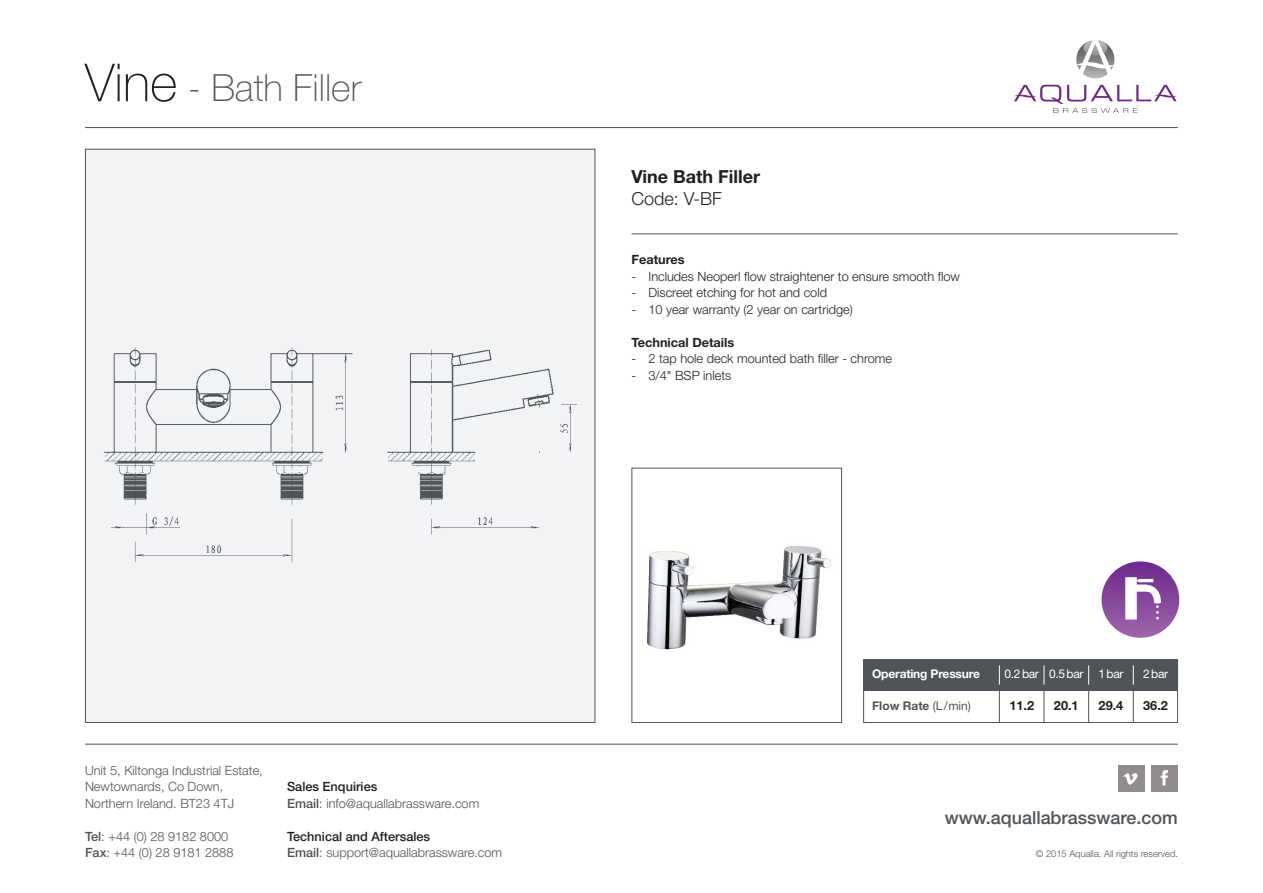
<style>
.page{position:relative;width:1263px;height:893px;background:#fff}
.page>*{position:absolute;margin:0;border:0;box-sizing:border-box;transform-origin:0 0}
.t1{font:100 37.5px "Helvetica Neue";color:#505358}
.t2{font:500 18px "Helvetica Neue";color:#505358}
.t3{font:700 18px "Helvetica Neue";color:#231f20}
.t4{font:300 18px "Helvetica Neue";color:#231f20}
.t5{font:300 12.75px/16.5px "Helvetica Neue";color:#505358}
.t6{font:300 12.75px "Helvetica Neue";color:#231f20}
.t7{font:700 12.75px "Helvetica Neue";color:#231f20}
.t8{font:12px "Helvetica Neue";letter-spacing:-.025em;color:#fff}
.t9{font:700 12px "Helvetica Neue";letter-spacing:-.015em;color:#fff}
.t10{font:700 12px "Helvetica Neue";color:#505358}
.t11{font:300 9.3px "Helvetica Neue";color:#505358}
.s1{font-size:52.5px;color:#231f20}
.s2{font-weight:500}
.s3{font-weight:500;color:#231f20}
.s4{font-weight:400}
</style>
<div class="page">
<hr style="left:85px;top:127px;width:1093px;height:1px;background:#505358">
<hr style="left:631px;top:233px;width:547px;height:1px;background:#505358">
<hr style="left:85px;top:744px;width:1093px;height:1px;background:#505358">
<svg style="left:1076px;top:41px;width:38px;height:37px"></svg>
<svg style="left:1014px;top:85px;width:163px;height:28px"></svg>
<svg style="left:1101px;top:561px;width:78px;height:77px;background:#894c9e"></svg>
<svg style="left:1125px;top:577px;width:36px;height:42px"></svg>
<div style="left:86px;top:150px;width:509px;height:572px;background:#f2f3f4"></div>
<img style="left:103px;top:347px;width:474px;height:216px">
<img style="left:647px;top:546px;width:185px;height:104px">
<div style="left:631px;top:468px;width:211px;height:255px;border:1px solid #505358"></div>
<div style="left:1151px;top:765px;width:27px;height:27px;background:#908c8f"></div>
<div style="left:1118px;top:765px;width:26px;height:27px;background:#908c8f"></div>
<img style="left:1123px;top:773px;width:15px;height:12px">
<img style="left:1160px;top:770px;width:8px;height:16px">
<div style="left:863px;top:659px;width:315px;height:64px;border:1px solid #505358"></div>
<div style="left:863px;top:659px;width:315px;height:32px;background:#505358"></div>
<hr style="left:999px;top:691px;width:1px;height:32px;background:#505358">
<hr style="left:1044px;top:691px;width:1px;height:32px;background:#505358">
<hr style="left:1088px;top:691px;width:1px;height:32px;background:#505358">
<hr style="left:1133px;top:691px;width:1px;height:32px;background:#505358">
<svg style="left:999px;top:665px;width:1px;height:20px"></svg>
<svg style="left:1044px;top:665px;width:1px;height:20px"></svg>
<svg style="left:1088px;top:665px;width:1px;height:20px"></svg>
<svg style="left:1133px;top:665px;width:1px;height:20px"></svg>
<h1 class="t1" style="left:85px;top:74px;width:278px"><span class="s1">Vine</span> - Bath Filler</h1>
<p class="t5" style="left:85px;top:763px;width:179px">Unit 5, Kiltonga Industrial Estate,<br>Newtownards, Co Down,<br>Northern Ireland. BT23 4TJ</p>
<p class="t5" style="left:85px;top:829px;width:150px"><span class="s2">Tel</span>: +44 (0) 28 9182 8000<br><span class="s2">Fax</span>: +44 (0) 28 9181 2888</p>
<p class="t5" style="left:287px;top:779px;width:194px"><span class="s3">Sales Enquiries<br></span><span class="s2">Email</span>: info@aquallabrassware.com</p>
<p class="t5" style="left:287px;top:829px;width:217px"><span class="s3">Technical and Aftersales<br></span><span class="s2">Email</span>: support@aquallabrassware.com</p>
<h2 class="t3" style="left:631px;top:170px;width:130px">Vine Bath Filler</h2>
<h2 class="t4" style="left:631px;top:193px;width:92px">Code: V-BF</h2>
<p class="t7" style="left:631px;top:255px;width:55px">Features</p>
<p class="t6" style="left:631px;top:272px;width:330px">- Includes Neoperl flow straightener to ensure smooth flow</p>
<p class="t6" style="left:631px;top:288px;width:197px">- Discreet etching for hot and cold</p>
<p class="t6" style="left:631px;top:305px;width:223px">- 10 year warranty (2 year on cartridge)</p>
<p class="t7" style="left:631px;top:338px;width:104px">Technical Details</p>
<p class="t6" style="left:631px;top:354px;width:262px">- 2 tap hole deck mounted bath filler - chrome</p>
<p class="t6" style="left:631px;top:371px;width:101px">- 3/4" BSP inlets</p>
<p class="t9" style="left:872px;top:670px;width:109px">Operating Pressure</p>
<p class="t10" style="left:872px;top:701px;width:100px">Flow Rate <span class="s4">(L/min)</span></p>
<p class="t7" style="left:1009px;top:701px;width:26px">11.2</p>
<p class="t7" style="left:1054px;top:701px;width:26px">20.1</p>
<p class="t7" style="left:1098px;top:701px;width:26px">29.4</p>
<p class="t7" style="left:1143px;top:701px;width:26px">36.2</p>
<p class="t8" style="left:1004px;top:670px;width:121px">0.2bar 0.5bar 1bar</p>
<p class="t8" style="left:1143px;top:670px;width:27px">2bar</p>
<h2 class="t2" style="left:945px;top:811px;width:235px">www.aquallabrassware.com</h2>
<p class="t11" style="left:1036px;top:850px;width:144px">© 2015 Aqualla. All rights reserved.</p>
</div>
